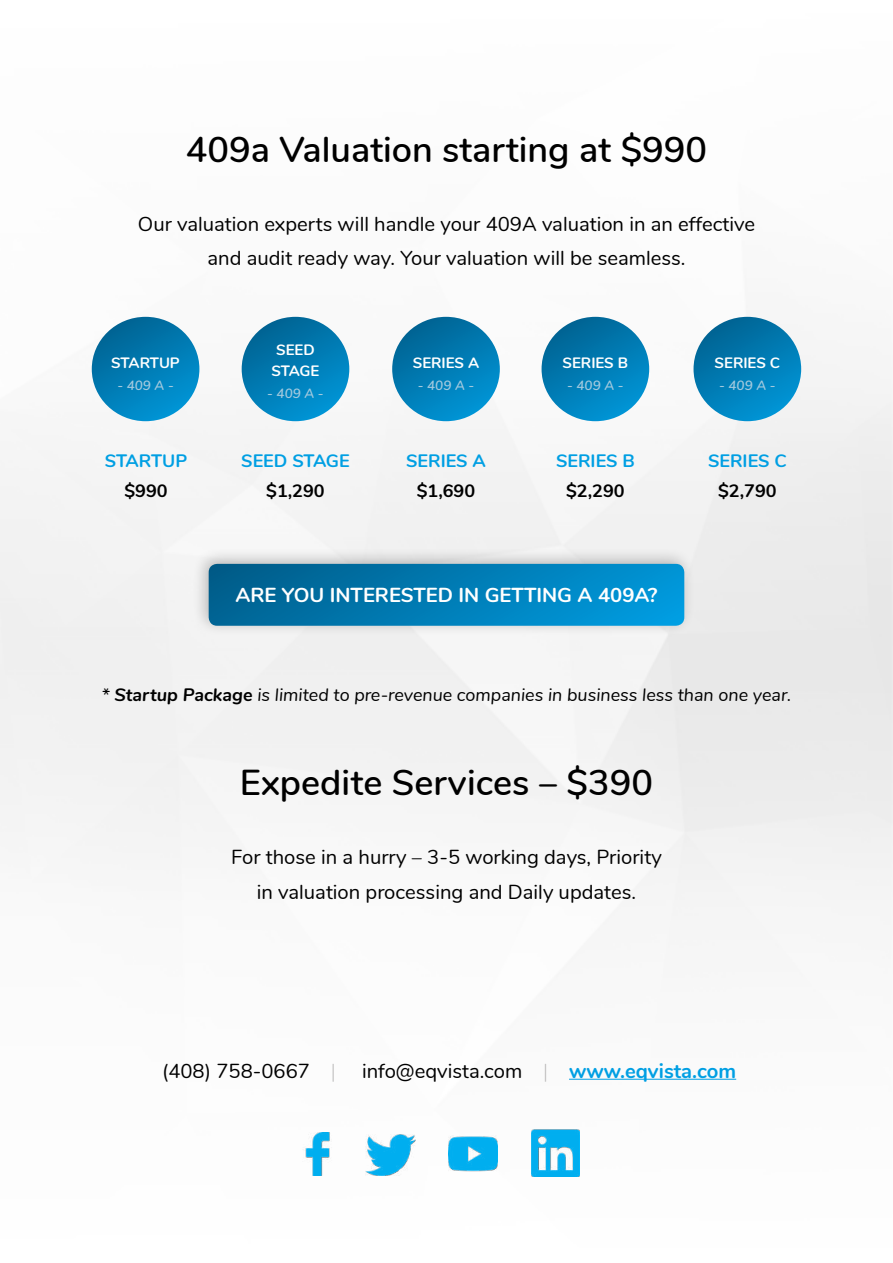
<style>
.page{position:relative;width:893px;height:1263px;background:#fff}
.page>*{position:absolute;margin:0;border:0;box-sizing:border-box;transform-origin:0 0}
.t1{font:600 36px "Nunito";color:#000}
.t2{font:20.25px/34.5px "Nunito";color:#000;text-align:center}
.t3{font:700 20.25px "Nunito";color:#fff}
.t4{font:italic 18px "Nunito";color:#000}
.t5{font:700 18px "Nunito";color:#009fe3}
.t6{font:700 18px "Nunito";color:#000}
.t7{font:700 15px/21px "Nunito";color:#fff;text-align:center}
.t8{font:italic 600 13.5px "Nunito";color:#a2c9de}
.s1{font-weight:700}
.s2{font-weight:200;color:#b3b2b2}
.s3{font-weight:700;color:#009fe3}
</style>
<div class="page">
<img style="left:0;top:316px;width:893px;height:861px">
<div style="left:192px;top:547px;width:504px;height:90px;background:#000;opacity:.25"></div>
<svg style="left:209px;top:564px;width:475px;height:62px;background:#017cb4"></svg>
<hr style="left:569px;top:1079px;width:167px;height:1px;background:#009fe3">
<img style="left:296px;top:1133px;width:43px;height:42px">
<img style="left:366px;top:1135px;width:49px;height:40px">
<img style="left:448px;top:1129px;width:49px;height:48px">
<img style="left:532px;top:1130px;width:47px;height:47px">
<svg style="left:92px;top:317px;width:107px;height:104px"></svg>
<svg style="left:242px;top:317px;width:107px;height:104px"></svg>
<svg style="left:392px;top:317px;width:108px;height:104px"></svg>
<svg style="left:542px;top:317px;width:107px;height:104px"></svg>
<svg style="left:693px;top:317px;width:108px;height:104px"></svg>
<h1 class="t1" style="left:186px;top:123px;width:523px">409a Valuation starting at $990</h1>
<p class="t2" style="left:138px;top:205px;width:619px">Our valuation experts will handle your 409A valuation in an effective and audit ready way. Your valuation will be seamless.</p>
<p class="t7" style="left:111px;top:351px;width:70px">STARTUP</p>
<p class="t8" style="left:117px;top:376px;width:58px">- 409 A -</p>
<p class="t5" style="left:105px;top:448px;width:84px">STARTUP</p>
<p class="t6" style="left:124px;top:478px;width:45px">$990</p>
<p class="t7" style="left:272px;top:338px;width:49px">SEED<br>STAGE</p>
<p class="t8" style="left:267px;top:384px;width:58px">- 409 A -</p>
<p class="t5" style="left:241px;top:448px;width:110px">SEED STAGE</p>
<p class="t6" style="left:266px;top:478px;width:60px">$1,290</p>
<p class="t7" style="left:413px;top:351px;width:68px">SERIES A</p>
<p class="t8" style="left:418px;top:376px;width:58px">- 409 A -</p>
<p class="t5" style="left:406px;top:448px;width:81px">SERIES A</p>
<p class="t6" style="left:417px;top:478px;width:60px">$1,690</p>
<p class="t7" style="left:563px;top:351px;width:67px">SERIES B</p>
<p class="t8" style="left:567px;top:376px;width:58px">- 409 A -</p>
<p class="t5" style="left:556px;top:448px;width:80px">SERIES B</p>
<p class="t6" style="left:566px;top:478px;width:60px">$2,290</p>
<p class="t3" style="left:235px;top:580px;width:424px">ARE YOU INTERESTED IN GETTING A 409A?</p>
<p class="t7" style="left:715px;top:351px;width:67px">SERIES C</p>
<p class="t8" style="left:719px;top:376px;width:58px">- 409 A -</p>
<p class="t5" style="left:708px;top:448px;width:80px">SERIES C</p>
<p class="t6" style="left:718px;top:478px;width:60px">$2,790</p>
<p class="t4" style="left:102px;top:681px;width:691px">* <span class="s1">Startup Package</span> is limited to pre-revenue companies in business less than one year.</p>
<h1 class="t1" style="left:240px;top:756px;width:415px">Expedite Services – $390</h1>
<p class="t2" style="left:231px;top:839px;width:432px">For those in a hurry – 3-5 working days, Priority in valuation processing and Daily updates.</p>
<p class="t2" style="left:162px;top:1052px;width:175px">(408) 758-0667 <span class="s2">|</span></p>
<p class="t2" style="left:362px;top:1052px;width:376px">info@eqvista.com <span class="s2">|</span> <span class="s3">www.eqvista.com</span></p>
</div>
